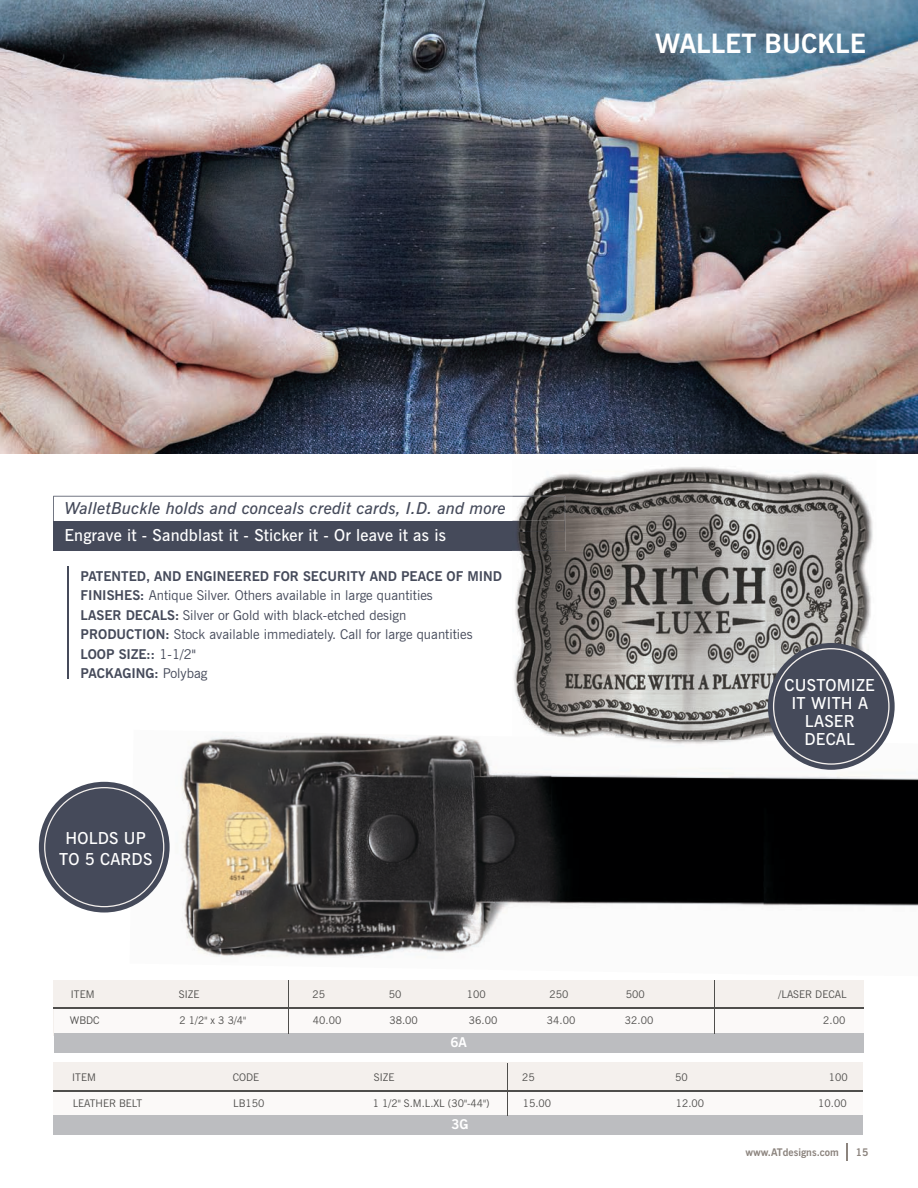
<style>
.page{position:relative;width:918px;height:1188px;background:#fff}
.page>*{position:absolute;margin:0;border:0;box-sizing:border-box;transform-origin:0 0}
.t1{font:700 26.7px "News Gothic BT";color:#fff}
.t2{font:600 16.5px/18px "News Gothic BT";letter-spacing:.01em;color:#fff;text-align:center}
.t3{font:italic 600 16.5px "News Gothic BT";letter-spacing:.01em;color:#454a5a}
.t4{font:13.5px/19.5px "News Gothic BT";color:#454a5a}
.t5{font:700 13.5px "News Gothic BT";color:#fff}
.t6{font:10.5px "News Gothic BT";color:#4f4e4c}
.t7{font:700 10.5px "News Gothic BT";color:#8c847e}
.s1{font-weight:700}
.s2{font-weight:600}
</style>
<div class="page">
<svg style="left:846px;top:1144px;width:1px;height:17px"></svg>
<img style="left:165px;top:734px;width:385px;height:223px">
<img style="left:550px;top:765px;width:368px;height:141px">
<div style="left:53px;top:1062px;width:810px;height:56px;background:#f4f0ed"></div>
<div style="left:53px;top:980px;width:811px;height:56px;background:#f4f0ed"></div>
<div style="left:54px;top:1008px;width:810px;height:25px;background:#fbf9f8"></div>
<div style="left:53px;top:1091px;width:810px;height:24px;background:#fbf9f8"></div>
<div style="left:53px;top:521px;width:512px;height:30px;background:#454a5a"></div>
<svg style="left:53px;top:496px;width:459px;height:25px"></svg>
<img style="left:512px;top:467px;width:361px;height:270px">
<img style="left:512px;top:737px;width:249px;height:22px">
<img style="left:512px;top:532px;width:53px;height:19px">
<img style="left:512px;top:496px;width:53px;height:36px">
<img style="left:0;top:0;width:918px;height:454px">
<hr style="left:67px;top:566px;width:2px;height:113px;background:#454a5a">
<div style="left:54px;top:1033px;width:810px;height:19px;background:#bcbdc0"></div>
<hr style="left:53px;top:1007px;width:811px;height:2px;background:#4f4e4c">
<div style="left:53px;top:1115px;width:810px;height:20px;background:#bcbdc0"></div>
<hr style="left:53px;top:1090px;width:810px;height:2px;background:#4f4e4c">
<div style="left:39px;top:782px;width:131px;height:131px;background:#454a5a;border-radius:50%"></div>
<svg style="left:44px;top:787px;width:120px;height:120px"></svg>
<div style="left:768px;top:643px;width:127px;height:127px;background:#454a5a;border-radius:50%"></div>
<svg style="left:773px;top:648px;width:117px;height:117px"></svg>
<hr style="left:288px;top:980px;width:1px;height:53px;background:#4f4e4c">
<hr style="left:508px;top:1063px;width:1px;height:52px;background:#4f4e4c">
<hr style="left:714px;top:980px;width:1px;height:53px;background:#4f4e4c">
<h1 class="t1" style="left:655px;top:27px;width:212px">WALLET BUCKLE</h1>
<p class="t3" style="left:64px;top:499px;width:443px">WalletBuckle holds and conceals credit cards, I.D. and more</p>
<p class="t2" style="left:64px;top:526px;width:383px">Engrave it - Sandblast it - Sticker it - Or leave it as is</p>
<p class="t4" style="left:81px;top:566px;width:423px"><span class="s1">PATENTED, AND ENGINEERED FOR SECURITY AND PEACE OF MIND FINISHES:</span> Antique Silver. Others available in large quantities<br><span class="s1">LASER DECALS:</span> Silver or Gold with black-etched design<br><span class="s1">PRODUCTION:</span> Stock available immediately. Call for large quantities <span class="s1">LOOP SIZE::</span> 1-1/2<span class="s2">"<br></span><span class="s1">PACKAGING:</span> Polybag</p>
<p class="t2" style="left:59px;top:828px;width:95px;line-height:21px">HOLDS UP<br>TO 5 CARDS</p>
<p class="t2" style="left:785px;top:676px;width:92px">CUSTOMIZE<br>IT WITH A<br>LASER<br>DECAL</p>
<p class="t6" style="left:71px;top:988px;width:25px">ITEM</p>
<p class="t6" style="left:179px;top:988px;width:22px">SIZE</p>
<p class="t6" style="left:312px;top:988px;width:14px">25</p>
<p class="t6" style="left:389px;top:988px;width:14px">50</p>
<p class="t6" style="left:467px;top:988px;width:20px">100</p>
<p class="t6" style="left:549px;top:988px;width:20px">250</p>
<p class="t6" style="left:626px;top:988px;width:20px">500</p>
<p class="t6" style="left:778px;top:988px;width:69px">/LASER DECAL</p>
<p class="t5" style="left:450px;top:1034px;width:18px">6A</p>
<p class="t6" style="left:70px;top:1014px;width:31px">WBDC</p>
<p class="t6" style="left:179px;top:1014px;width:68px">2 1/2" x 3 3/4"</p>
<p class="t6" style="left:313px;top:1014px;width:30px">40.00</p>
<p class="t6" style="left:389px;top:1014px;width:30px">38.00</p>
<p class="t6" style="left:469px;top:1014px;width:30px">36.00</p>
<p class="t6" style="left:547px;top:1014px;width:30px">34.00</p>
<p class="t6" style="left:625px;top:1014px;width:30px">32.00</p>
<p class="t6" style="left:823px;top:1014px;width:24px">2.00</p>
<p class="t6" style="left:72px;top:1071px;width:25px">ITEM</p>
<p class="t6" style="left:233px;top:1071px;width:28px">CODE</p>
<p class="t6" style="left:374px;top:1071px;width:22px">SIZE</p>
<p class="t6" style="left:522px;top:1071px;width:14px">25</p>
<p class="t6" style="left:675px;top:1071px;width:14px">50</p>
<p class="t6" style="left:829px;top:1071px;width:20px">100</p>
<p class="t5" style="left:451px;top:1116px;width:19px">3G</p>
<p class="t6" style="left:73px;top:1097px;width:71px">LEATHER BELT</p>
<p class="t6" style="left:233px;top:1097px;width:33px">LB150</p>
<p class="t6" style="left:373px;top:1097px;width:118px">1 1/2" S.M.L.XL (30"-44")</p>
<p class="t6" style="left:523px;top:1097px;width:30px">15.00</p>
<p class="t6" style="left:676px;top:1097px;width:30px">12.00</p>
<p class="t6" style="left:818px;top:1097px;width:30px">10.00</p>
<p class="t7" style="left:745px;top:1146px;width:95px">www.ATdesigns.com</p>
<p class="t7" style="left:856px;top:1146px;width:14px">15</p>
</div>
